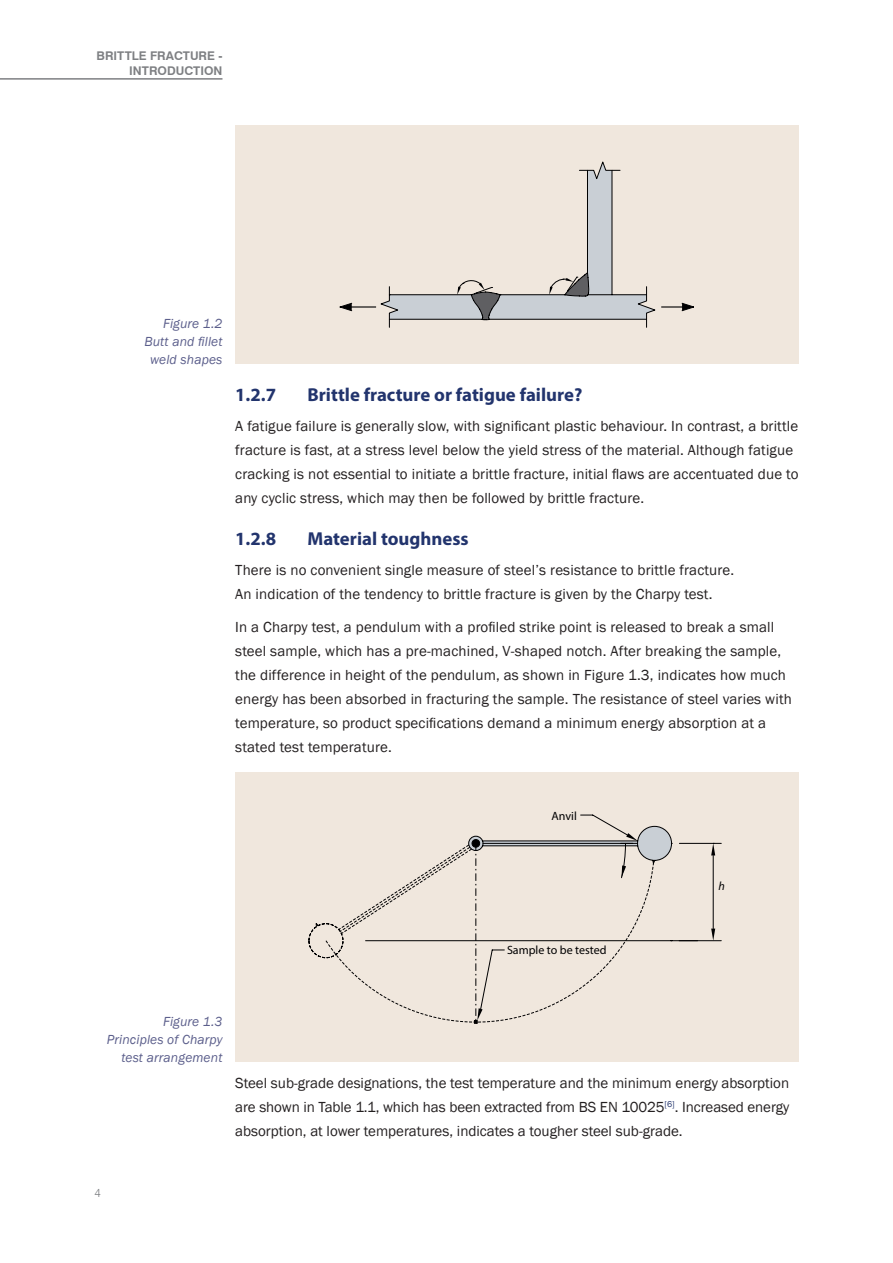
<style>
.page{position:relative;width:893px;height:1263px;background:#fff}
.page>*{position:absolute;margin:0;border:0;box-sizing:border-box;transform-origin:0 0}
.t1{font:700 18.75px "Myriad Pro";color:#22346d}
.t2{font:15px/24px "Franklin Gothic";letter-spacing:.01em;color:#231f20}
.t3{font:italic 13.5px/18px "Franklin Gothic";letter-spacing:.01em;color:#5b5e8b;text-align:right}
.t4{font:700 12px/14.4px "Swiss 721 BT";color:#7e8083;text-align:right}
.t5{font:12px "Myriad Pro";color:#000001}
.t6{font:300 12px "Swiss 721 BT";color:#7e8083}
.t7{font:italic 12px "Myriad Pro";color:#000001}
</style>
<div class="page">
<hr style="left:0;top:78px;width:222px;height:2px;background:#7e8083">
<div style="left:235px;top:125px;width:564px;height:239px;background:#f0e7dd"></div>
<hr style="left:346px;top:306px;width:30px;height:2px;background:#000001">
<svg style="left:340px;top:303px;width:12px;height:8px"></svg>
<hr style="left:661px;top:306px;width:30px;height:2px;background:#000001">
<svg style="left:682px;top:303px;width:12px;height:8px"></svg>
<svg style="left:380px;top:162px;width:276px;height:165px"></svg>
<div style="left:235px;top:772px;width:564px;height:289px;background:#f0e7dd"></div>
<svg style="left:309px;top:845px;width:159px;height:178px"></svg>
<hr style="left:366px;top:940px;width:332px;height:1px;background:#000001">
<svg style="left:468px;top:814px;width:254px;height:210px"></svg>
<p class="t4" style="left:97px;top:49px;width:127px">BRITTLE FRACTURE -<br>INTRODUCTION</p>
<p class="t3" style="left:144px;top:315px;width:80px">Figure 1.2<br>Butt and fillet weld shapes</p>
<p class="t1" style="left:235px;top:383px;width:42px">1.2.7</p>
<p class="t1" style="left:308px;top:383px;width:276px">Brittle fracture or fatigue failure?</p>
<p class="t2" style="left:235px;top:415px;width:565px">A fatigue failure is generally slow, with significant plastic behaviour. In contrast, a brittle fracture is fast, at a stress level below the yield stress of the material. Although fatigue cracking is not essential to initiate a brittle fracture, initial flaws are accentuated due to any cyclic stress, which may then be followed by brittle fracture.</p>
<p class="t1" style="left:235px;top:527px;width:42px">1.2.8</p>
<p class="t1" style="left:308px;top:527px;width:163px">Material toughness</p>
<p class="t2" style="left:235px;top:559px;width:501px">There is no convenient single measure of steel’s resistance to brittle fracture.<br>An indication of the tendency to brittle fracture is given by the Charpy test.</p>
<p class="t2" style="left:235px;top:616px;width:558px">In a Charpy test, a pendulum with a profiled strike point is released to break a small steel sample, which has a pre-machined, V-shaped notch. After breaking the sample, the difference in height of the pendulum, as shown in Figure 1.3, indicates how much energy has been absorbed in fracturing the sample. The resistance of steel varies with temperature, so product specifications demand a minimum energy absorption at a stated test temperature.</p>
<p class="t5" style="left:552px;top:808px;width:27px">Anvil</p>
<p class="t5" style="left:507px;top:942px;width:101px">Sample to be tested</p>
<p class="t7" style="left:719px;top:878px;width:8px">h</p>
<p class="t3" style="left:107px;top:1012px;width:117px">Figure 1.3<br>Principles of Charpy test arrangement</p>
<p class="t2" style="left:235px;top:1072px;width:556px;text-align:justify">Steel sub-grade designations, the test temperature and the minimum energy absorption are shown in Table 1.1, which has been extracted from BS EN 10025<sup>[6]</sup>. Increased energy absorption, at lower temperatures, indicates a tougher steel sub-grade.</p>
<p class="t6" style="left:94px;top:1186px;width:8px">4</p>
</div>
